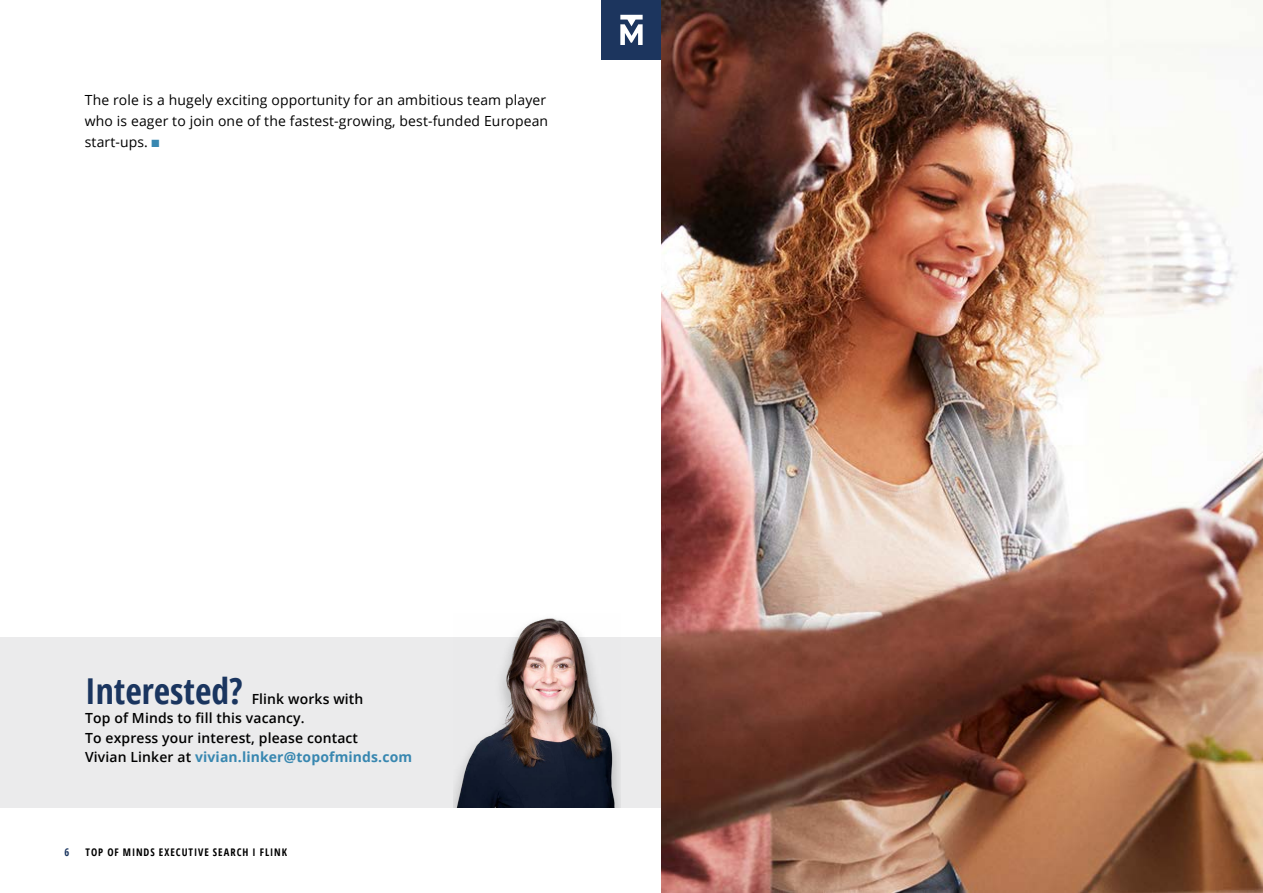
<style>
.page{position:relative;width:1263px;height:893px;background:#fff}
.page>*{position:absolute;margin:0;border:0;box-sizing:border-box;transform-origin:0 0}
.t1{font:700 condensed 35.7px "Open Sans";color:#1a355f}
.t2{font:13.95px/21px "Open Sans";letter-spacing:.01em;color:#000}
.t3{font:600 13.95px/19.5px "Open Sans";letter-spacing:.01em;color:#000}
.t4{font:700 condensed 10.5px "Open Sans";letter-spacing:.095em;color:#000}
.t5{font:700 condensed 10.5px "Open Sans";color:#1a355f}
.s1{color:#3887b0}
.s2{font-weight:700;color:#3887b0}
</style>
<div class="page">
<div style="left:0;top:638px;width:661px;height:170px;background:#ebebec"></div>
<img style="left:454px;top:618px;width:167px;height:190px">
<img style="left:661px;top:0;width:602px;height:893px">
<div style="left:601px;top:0;width:60px;height:60px;background:#1c355e"></div>
<svg style="left:620px;top:15px;width:23px;height:30px"></svg>
<p class="t2" style="left:85px;top:89px;width:465px">The role is a hugely exciting opportunity for an ambitious team player who is eager to join one of the fastest-growing, best-funded European start-ups. <span class="s1">■</span></p>
<h1 class="t1" style="left:85px;top:666px;width:159px">Interested?</h1>
<p class="t3" style="left:85px;top:689px;width:329px;text-indent:167px">Flink works with<br>Top of Minds to fill this vacancy.<br>To express your interest, please contact<br>Vivian Linker at <span class="s2">vivian.linker@topofminds.com</span></p>
<p class="t5" style="left:64px;top:845px;width:6px">6</p>
<p class="t4" style="left:86px;top:845px;width:203px">TOP OF MINDS EXECUTIVE SEARCH I FLINK</p>
</div>
